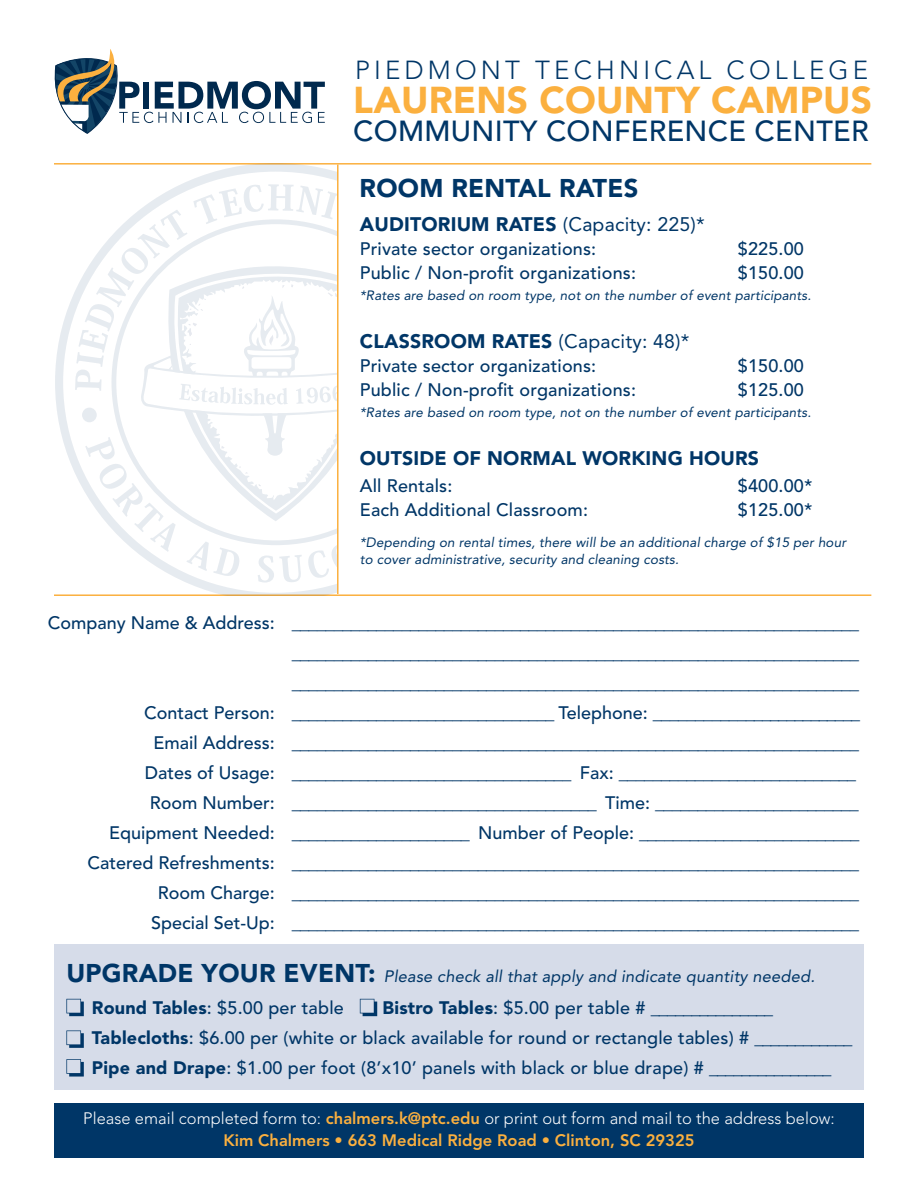
<style>
.page{position:relative;width:918px;height:1188px;background:#fff}
.page>*{position:absolute;margin:0;border:0;box-sizing:border-box;transform-origin:0 0}
.t1{font:900 37.05px "Avenir LT Std";letter-spacing:.005em;color:#fbb03f}
.t2{font:500 28.8px "Avenir LT Std";letter-spacing:.01em;color:#003667}
.t3{font:300 25.95px "Avenir LT Std";letter-spacing:.16em;color:#003667}
.t4{font:900 25.5px "Avenir LT Std";letter-spacing:.01em;color:#003667}
.t5{font:900 19.5px "Avenir LT Std";letter-spacing:.01em;color:#003667}
.t6{font:500 18px/30px "Avenir LT Std";letter-spacing:.01em;color:#003667}
.t7{font:300 16.5px/22.5px "Avenir LT Std";color:#fff;text-align:center}
.t8{font:italic 16.5px "Avenir LT Std";letter-spacing:.01em;color:#003667}
.t9{font:italic 13.5px/16.5px "Avenir LT Std";letter-spacing:.01em;color:#003667}
.s1{font-weight:400}
.s2{font-weight:900;font-style:normal;font-size:25.5px}
.s3{font-weight:900}
.s4{font-weight:800;color:#fbb03f}
</style>
<div class="page">
<div style="left:54px;top:1104px;width:810px;height:54px;background:#003667"></div>
<div style="left:54px;top:944px;width:809px;height:146px;background:#d6dce9"></div>
<svg style="left:360px;top:999px;width:17px;height:17px"></svg>
<svg style="left:66px;top:999px;width:18px;height:17px"></svg>
<svg style="left:66px;top:1030px;width:18px;height:18px"></svg>
<svg style="left:66px;top:1059px;width:18px;height:18px"></svg>
<hr style="left:54px;top:163px;width:817px;height:2px;background:#fbb03f">
<hr style="left:54px;top:594px;width:817px;height:2px;background:#fbb03f">
<svg style="left:55px;top:163px;width:282px;height:433px"></svg>
<div style="left:82px;top:408px;width:15px;height:14px;background:#e6ebf0;border-radius:50%"></div>
<svg style="left:75px;top:184px;width:262px;height:224px"></svg>
<svg style="left:85px;top:284px;width:252px;height:299px"></svg>
<hr style="left:337px;top:165px;width:2px;height:429px;background:#fbb03f">
<svg style="left:54px;top:49px;width:271px;height:85px"></svg>
<h3 class="t3" style="left:355px;top:54px;width:515px">PIEDMONT TECHNICAL COLLEGE</h3>
<h1 class="t1" style="left:353px;top:78px;width:520px">LAURENS COUNTY CAMPUS</h1>
<h2 class="t2" style="left:353px;top:114px;width:517px">COMMUNITY CONFERENCE CENTER</h2>
<h3 class="t4" style="left:360px;top:173px;width:280px">ROOM RENTAL RATES</h3>
<p class="t5" style="left:360px;top:212px;width:346px">AUDITORIUM RATES <span class="s1">(Capacity: 225)*</span></p>
<p class="t6" style="left:360px;top:234px;width:238px">Private sector organizations:</p>
<p class="t6" style="left:738px;top:234px;width:68px">$225.00</p>
<p class="t6" style="left:360px;top:258px;width:278px">Public / Non-profit organizations:</p>
<p class="t6" style="left:738px;top:258px;width:68px">$150.00</p>
<p class="t9" style="left:360px;top:287px;width:453px">*Rates are based on room type, not on the number of event participants.</p>
<p class="t5" style="left:360px;top:329px;width:331px">CLASSROOM RATES <span class="s1">(Capacity: 48)*</span></p>
<p class="t6" style="left:360px;top:351px;width:238px">Private sector organizations:</p>
<p class="t6" style="left:738px;top:351px;width:68px">$150.00</p>
<p class="t6" style="left:360px;top:375px;width:278px">Public / Non-profit organizations:</p>
<p class="t6" style="left:738px;top:375px;width:68px">$125.00</p>
<p class="t9" style="left:360px;top:404px;width:453px">*Rates are based on room type, not on the number of event participants.</p>
<p class="t5" style="left:360px;top:446px;width:401px">OUTSIDE OF NORMAL WORKING HOURS</p>
<p class="t6" style="left:360px;top:471px;width:94px">All Rentals:</p>
<p class="t6" style="left:738px;top:471px;width:76px">$400.00*</p>
<p class="t6" style="left:360px;top:495px;width:230px">Each Additional Classroom:</p>
<p class="t6" style="left:738px;top:495px;width:76px">$125.00*</p>
<p class="t9" style="left:360px;top:535px;width:488px">*Depending on rental times, there will be an additional charge of $15 per hour to cover administrative, security and cleaning costs.</p>
<p class="t6" style="left:48px;top:608px;width:229px">Company Name &amp; Address:</p>
<p class="t6" style="left:88px;top:698px;width:189px;text-align:right">Contact Person:<br>Email Address:<br>Dates of Usage:<br>Room Number:<br>Equipment Needed:<br>Catered Refreshments:<br>Room Charge:<br>Special Set-Up:</p>
<p class="t6" style="left:292px;top:608px;width:570px">___________________________________________________________________ ___________________________________________________________________ ___________________________________________________________________ _______________________________ Telephone: _________________________ ___________________________________________________________________ _________________________________ Fax: ____________________________ ____________________________________ Time: ________________________ _____________________ Number of People: __________________________ ___________________________________________________________________ ___________________________________________________________________ ___________________________________________________________________</p>
<p class="t8" style="left:66px;top:967px;width:750px"><span class="s2">UPGRADE YOUR EVENT:</span> Please check all that apply and indicate quantity needed.</p>
<p class="t6" style="left:92px;top:993px;width:253px"><span class="s3">Round Tables</span>: $5.00 per table</p>
<p class="t6" style="left:92px;top:993px;width:762px;text-indent:291px"><span class="s3">Bistro Tables</span>: $5.00 per table # _______________<br><span class="s3">Tablecloths</span>: $6.00 per (white or black available for round or rectangle tables) # ____________<br><span class="s3">Pipe and Drape</span>: $1.00 per foot (8’x10’ panels with black or blue drape) # _______________</p>
<p class="t7" style="left:83px;top:1107px;width:753px">Please email completed form to: <span class="s4">chalmers.k@ptc.edu</span> or print out form and mail to the address below:<br><span class="s4">Kim Chalmers • 663 Medical Ridge Road • Clinton, SC 29325</span></p>
</div>
